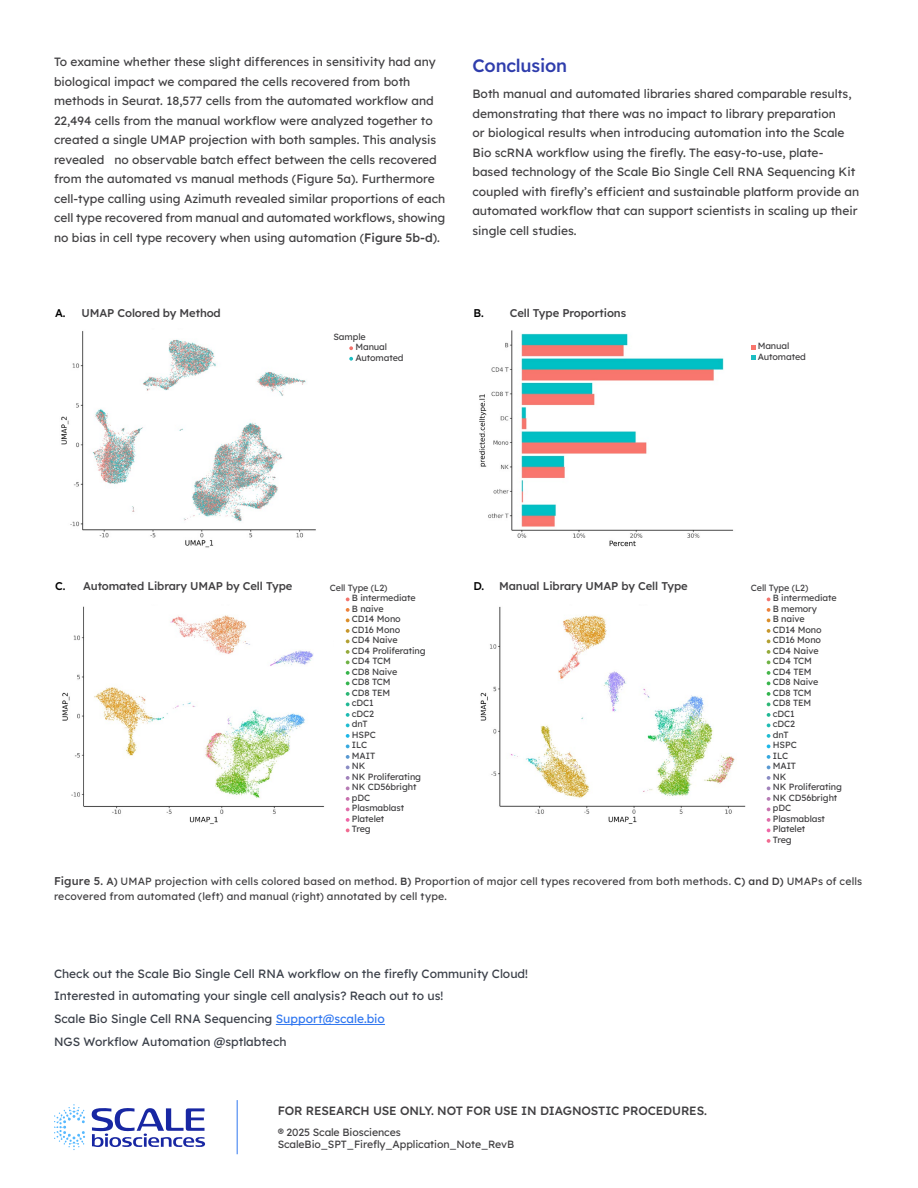
<style>
.page{position:relative;width:918px;height:1188px;background:#fff}
.page>*{position:absolute;margin:0;border:0;box-sizing:border-box;transform-origin:0 0}
.t1{font:18px "Lexend";letter-spacing:-.01em;color:#2f3dac}
.t2{font:300 12px/19.5px "Lexend";color:#414042}
.t3{font:12px/22.8px "Lexend";color:#3a3f48}
.t4{font:12px "Lexend";letter-spacing:-.01em;color:#414042}
.t5{font:11.25px "Lexend";letter-spacing:-.01em;color:#414042}
.t6{font:11.25px "Lexend";color:#000}
.t7{font:300 10.5px/15.8px "Lexend";letter-spacing:.015em;color:#414042}
.t8{font:300 10.5px/12.6px "Lexend";letter-spacing:-.01em;color:#414042}
.t9{font:300 9px/10.5px "Lexend";letter-spacing:-.01em;color:#414042}
.s1{font-weight:400}
.s2{font-weight:400;font-size:11.25px}
.s3{color:#3077f0}
.s4{font-size:12px}
</style>
<div class="page">
<hr style="left:237px;top:1100px;width:1px;height:54px;background:#3077f0">
<hr style="left:276px;top:1024px;width:109px;height:1px;background:#3077f0">
<svg style="left:92px;top:1108px;width:113px;height:39px"></svg>
<svg style="left:54px;top:1104px;width:31px;height:46px"></svg>
<img style="left:61px;top:331px;width:255px;height:217px">
<img style="left:479px;top:330px;width:277px;height:217px">
<img style="left:62px;top:606px;width:262px;height:218px">
<img style="left:480px;top:606px;width:266px;height:218px">
<div style="left:738px;top:419px;width:66px;height:26px;background:#fff"></div>
<svg style="left:751px;top:345px;width:4px;height:4px"></svg>
<svg style="left:751px;top:355px;width:4px;height:5px"></svg>
<svg style="left:346px;top:598px;width:4px;height:3px"></svg>
<svg style="left:346px;top:608px;width:4px;height:4px"></svg>
<svg style="left:346px;top:619px;width:4px;height:3px"></svg>
<svg style="left:346px;top:629px;width:4px;height:4px"></svg>
<svg style="left:346px;top:640px;width:4px;height:3px"></svg>
<svg style="left:346px;top:650px;width:4px;height:4px"></svg>
<svg style="left:346px;top:661px;width:4px;height:3px"></svg>
<svg style="left:346px;top:671px;width:4px;height:4px"></svg>
<svg style="left:346px;top:682px;width:4px;height:3px"></svg>
<svg style="left:346px;top:692px;width:4px;height:4px"></svg>
<svg style="left:346px;top:703px;width:4px;height:3px"></svg>
<svg style="left:346px;top:713px;width:4px;height:4px"></svg>
<svg style="left:346px;top:724px;width:4px;height:3px"></svg>
<svg style="left:346px;top:734px;width:4px;height:4px"></svg>
<svg style="left:346px;top:745px;width:4px;height:3px"></svg>
<svg style="left:346px;top:755px;width:4px;height:4px"></svg>
<svg style="left:346px;top:766px;width:4px;height:3px"></svg>
<svg style="left:346px;top:776px;width:4px;height:4px"></svg>
<svg style="left:346px;top:787px;width:4px;height:3px"></svg>
<svg style="left:346px;top:797px;width:4px;height:4px"></svg>
<svg style="left:346px;top:808px;width:4px;height:3px"></svg>
<svg style="left:346px;top:818px;width:4px;height:4px"></svg>
<svg style="left:346px;top:829px;width:4px;height:3px"></svg>
<svg style="left:767px;top:608px;width:3px;height:4px"></svg>
<svg style="left:767px;top:629px;width:3px;height:4px"></svg>
<svg style="left:767px;top:650px;width:3px;height:4px"></svg>
<svg style="left:767px;top:671px;width:3px;height:4px"></svg>
<svg style="left:767px;top:692px;width:3px;height:4px"></svg>
<svg style="left:767px;top:713px;width:3px;height:4px"></svg>
<svg style="left:767px;top:734px;width:3px;height:4px"></svg>
<svg style="left:767px;top:755px;width:3px;height:4px"></svg>
<svg style="left:767px;top:776px;width:3px;height:4px"></svg>
<svg style="left:767px;top:797px;width:3px;height:4px"></svg>
<svg style="left:767px;top:818px;width:3px;height:4px"></svg>
<svg style="left:767px;top:839px;width:3px;height:4px"></svg>
<svg style="left:349px;top:346px;width:4px;height:4px"></svg>
<svg style="left:349px;top:357px;width:4px;height:4px"></svg>
<p class="t2" style="left:54px;top:51px;width:393px">To examine whether these slight differences in sensitivity had any biological impact we compared the cells recovered from both methods in Seurat. 18,577 cells from the automated workflow and 22,494 cells from the manual workflow were analyzed together to created a single UMAP projection with both samples. This analysis revealed no observable batch effect between the cells recovered from the automated vs manual methods (Figure 5a). Furthermore cell-type calling using Azimuth revealed similar proportions of each cell type recovered from manual and automated workflows, showing no bias in cell type recovery when using automation (<span class="s1">Figure 5b-d</span>).</p>
<h1 class="t1" style="left:472px;top:53px;width:96px">Conclusion</h1>
<p class="t2" style="left:472px;top:83px;width:388px">Both manual and automated libraries shared comparable results, demonstrating that there was no impact to library preparation<br>or biological results when introducing automation into the Scale Bio scRNA workflow using the firefly. The easy-to-use, plate&shy;based technology of the Scale Bio Single Cell RNA Sequencing Kit coupled with firefly’s efficient and sustainable platform provide an automated workflow that can support scientists in scaling up their single cell studies.</p>
<p class="t6" style="left:55px;top:305px;width:12px">A.</p>
<p class="t5" style="left:82px;top:305px;width:141px">UMAP Colored by Method</p>
<p class="t9" style="left:355px;top:331px;width:50px;text-indent:-22px">Sample<br>Manual<br>Automated</p>
<p class="t6" style="left:473px;top:305px;width:12px">B.</p>
<p class="t5" style="left:510px;top:305px;width:118px">Cell Type Proportions</p>
<p class="t9" style="left:758px;top:340px;width:50px">Manual<br>Automated</p>
<p class="t6" style="left:55px;top:578px;width:12px">C.</p>
<p class="t5" style="left:83px;top:578px;width:211px">Automated Library UMAP by Cell Type</p>
<p class="t5" style="left:499px;top:578px;width:190px">Manual Library UMAP by Cell Type</p>
<p class="t6" style="left:473px;top:578px;width:12px">D.</p>
<p class="t9" style="left:352px;top:582px;width:75px;text-indent:-22px">Cell Type (L2)<br>B intermediate<br>B naive<br>CD14 Mono<br>CD16 Mono<br>CD4 Naive<br>CD4 Proliferating<br>CD4 TCM<br>CD8 Naive<br>CD8 TCM<br>CD8 TEM<br>cDC1<br>cDC2<br>dnT<br>HSPC<br>ILC<br>MAIT<br>NK<br>NK Proliferating<br>NK CD56bright pDC<br>Plasmablast<br>Platelet<br>Treg</p>
<p class="t9" style="left:773px;top:582px;width:71px;text-indent:-22px">Cell Type (L2)<br>B intermediate<br>B memory<br>B naive<br>CD14 Mono<br>CD16 Mono<br>CD4 Naive<br>CD4 TCM<br>CD4 TEM<br>CD8 Naive<br>CD8 TCM<br>CD8 TEM<br>cDC1<br>cDC2<br>dnT<br>HSPC<br>ILC<br>MAIT<br>NK<br>NK Proliferating<br>NK CD56bright pDC<br>Plasmablast<br>Platelet<br>Treg</p>
<p class="t7" style="left:54px;top:872px;width:810px"><span class="s2">Figure 5.</span> <span class="s1">A)</span> UMAP projection with cells colored based on method. <span class="s1">B)</span> Proportion of major cell types recovered from both methods. <span class="s1">C) and D)</span> UMAPs of cells recovered from automated (left) and manual (right) annotated by cell type.</p>
<p class="t3" style="left:54px;top:961px;width:476px">Check out the Scale Bio Single Cell RNA workflow on the firefly Community Cloud!<br>Interested in automating your single cell analysis? Reach out to us!<br>Scale Bio Single Cell RNA Sequencing <span class="s3">Support@scale.bio<br></span>NGS Workflow Automation @sptlabtech</p>
<p class="t4" style="left:278px;top:1102px;width:431px">FOR RESEARCH USE ONLY. NOT FOR USE IN DIAGNOSTIC PROCEDURES.</p>
<p class="t8" style="left:278px;top:1125px;width:238px"><span class="s4">®</span> 2025 Scale Biosciences<br>ScaleBio_SPT_Firefly_Application_Note_RevB</p>
</div>
